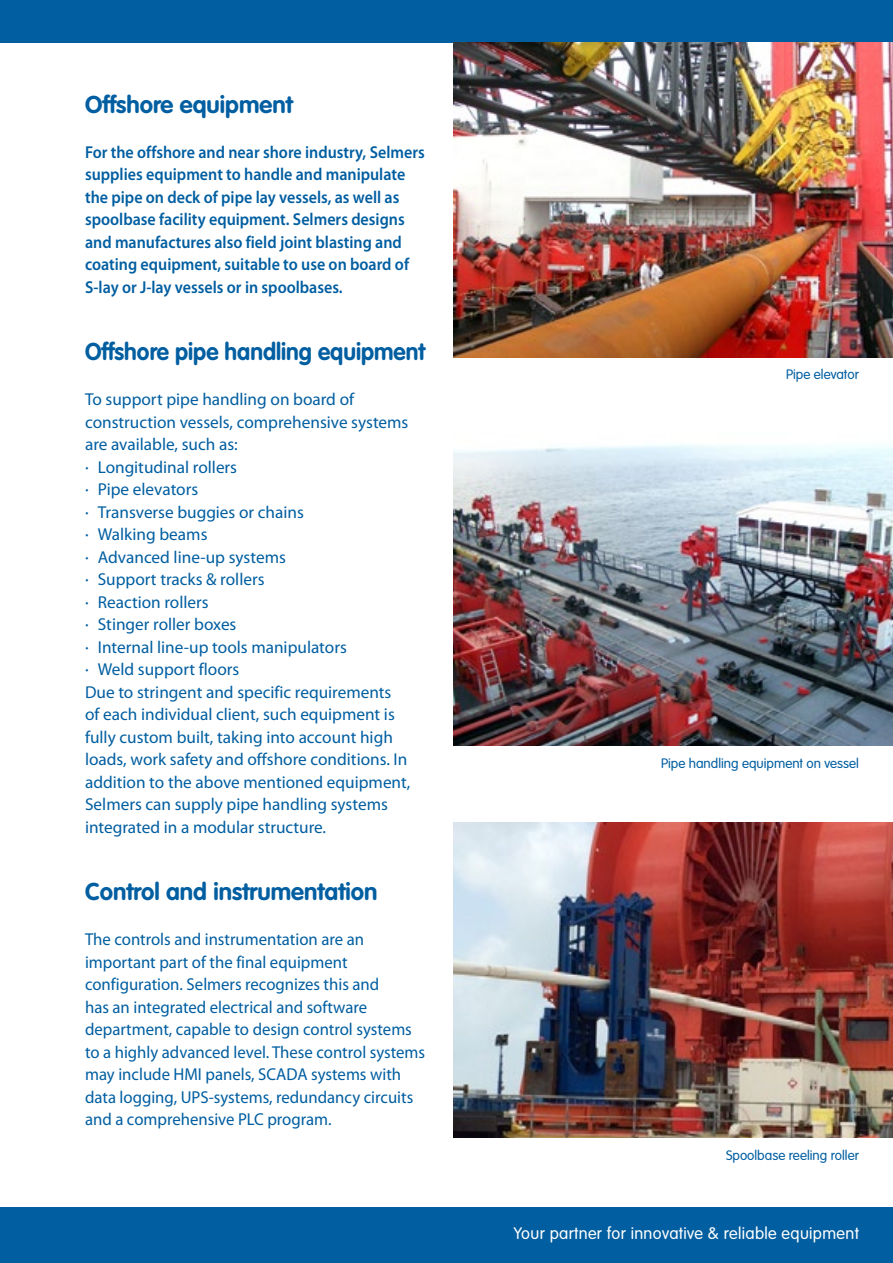
<style>
.page{position:relative;width:893px;height:1263px;background:#fff}
.page>*{position:absolute;margin:0;border:0;box-sizing:border-box;transform-origin:0 0}
.Kop{font:700 24px "VAG Rounded";color:#005ea1}
.Kop-2{font:700 24px "VAG Rounded";color:#005ea1;scale:.95 1}
.Broodtekst{font:17.25px/22.5px "Myriad Pro";color:#005ea1}
.Inleiding{font:600 17.25px/22.5px "Myriad Pro";color:#005ea1;scale:.93 1}
.t1{font:300 16.5px "VAG Rounded";letter-spacing:.02em;color:#fff}
.Fotobijscrift_right{font:300 13.5px "VAG Rounded";color:#005ea1}
.s1{font-size:18px}
</style>
<div class="page">
<div style="left:0;top:0;width:893px;height:43px;background:#005ea1"></div>
<div style="left:0;top:1208px;width:893px;height:55px;background:#005ea1"></div>
<img style="left:454px;top:823px;width:439px;height:314px">
<img style="left:454px;top:444px;width:439px;height:302px">
<img style="left:454px;top:43px;width:439px;height:314px">
<p class="Kop" style="left:85px;top:90px;width:209px">Offshore equipment</p>
<p class="Inleiding" style="left:85px;top:141px;width:367px">For the offshore and near shore industry, Selmers supplies equipment to handle and manipulate the pipe on deck of pipe lay vessels, as well as spoolbase facility equipment. Selmers designs and manufactures also field joint blasting and coating equipment, suitable to use on board of S-lay or J-lay vessels or in spoolbases.</p>
<p class="Kop-2" style="left:85px;top:337px;width:360px">Offshore pipe handling equipment</p>
<p class="Broodtekst" style="left:85px;top:388px;width:325px">To support pipe handling on board of construction vessels, comprehensive systems are available, such as:</p>
<p class="Broodtekst" style="left:85px;top:456px;width:154px"><span class="s1">·</span> Longitudinal rollers</p>
<p class="Broodtekst" style="left:85px;top:478px;width:115px"><span class="s1">·</span> Pipe elevators</p>
<p class="Broodtekst" style="left:85px;top:501px;width:220px"><span class="s1">·</span> Transverse buggies or chains</p>
<p class="Broodtekst" style="left:85px;top:523px;width:124px"><span class="s1">·</span> Walking beams</p>
<p class="Broodtekst" style="left:85px;top:546px;width:202px"><span class="s1">·</span> Advanced line-up systems</p>
<p class="Broodtekst" style="left:85px;top:568px;width:181px"><span class="s1">·</span> Support tracks &amp; rollers</p>
<p class="Broodtekst" style="left:85px;top:591px;width:125px"><span class="s1">·</span> Reaction rollers</p>
<p class="Broodtekst" style="left:85px;top:613px;width:153px"><span class="s1">·</span> Stinger roller boxes</p>
<p class="Broodtekst" style="left:85px;top:636px;width:263px"><span class="s1">·</span> Internal line-up tools manipulators</p>
<p class="Broodtekst" style="left:85px;top:658px;width:156px"><span class="s1">·</span> Weld support floors</p>
<p class="Broodtekst" style="left:85px;top:681px;width:327px">Due to stringent and specific requirements<br>of each individual client, such equipment is fully custom built, taking into account high loads, work safety and offshore conditions. In addition to the above mentioned equipment, Selmers can supply pipe handling systems integrated in a modular structure.</p>
<p class="Kop" style="left:85px;top:877px;width:294px">Control and instrumentation</p>
<p class="Broodtekst" style="left:85px;top:928px;width:342px">The controls and instrumentation are an important part of the final equipment configuration. Selmers recognizes this and<br>has an integrated electrical and software department, capable to design control systems to a highly advanced level. These control systems may include HMI panels, SCADA systems with data logging, UPS-systems, redundancy circuits and a comprehensive PLC program.</p>
<p class="Fotobijscrift_right" style="left:786px;top:367px;width:74px">Pipe elevator</p>
<p class="Fotobijscrift_right" style="left:661px;top:755px;width:199px">Pipe handling equipment on vessel</p>
<p class="Fotobijscrift_right" style="left:726px;top:1147px;width:134px">Spoolbase reeling roller</p>
<p class="t1" style="left:514px;top:1224px;width:347px">Your partner for innovative &amp; reliable equipment</p>
</div>
